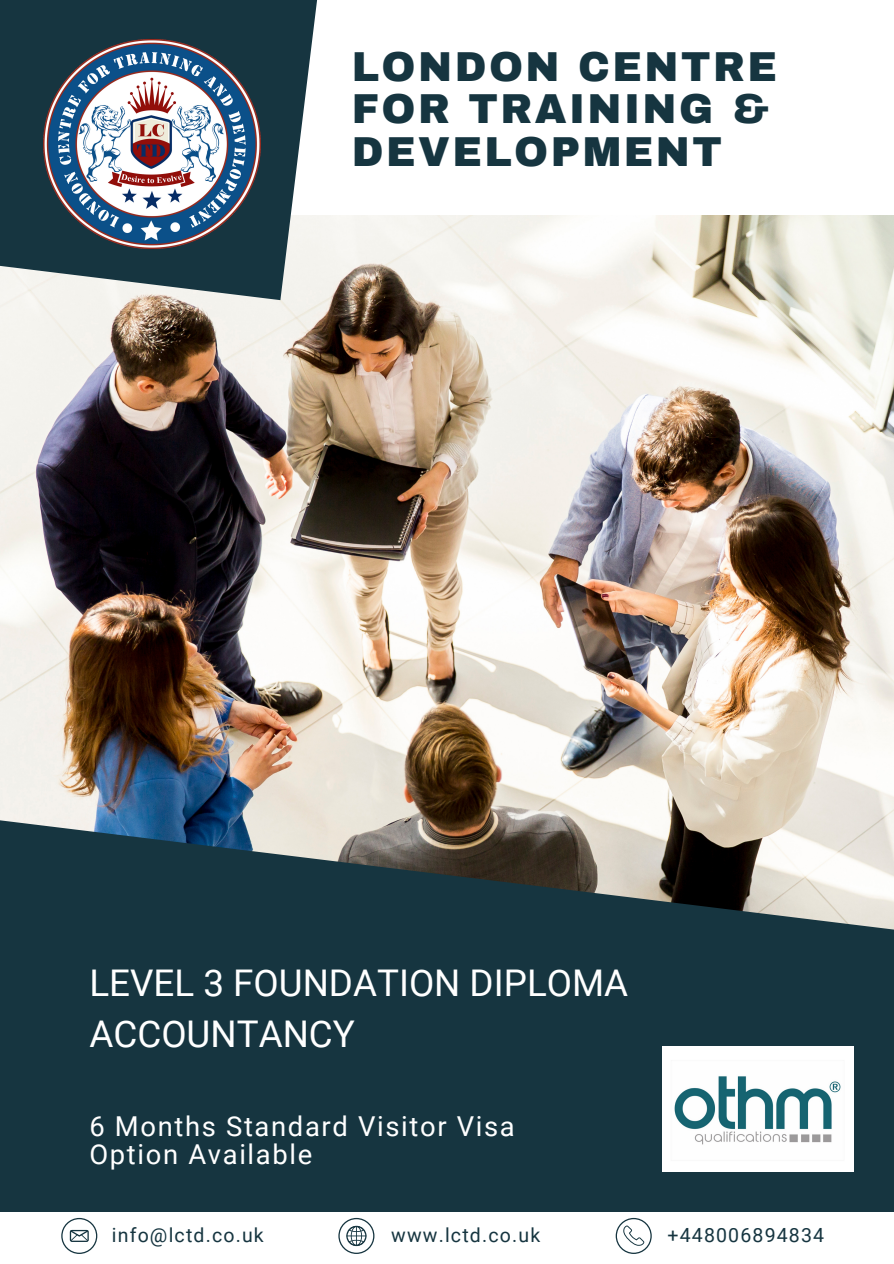
<style>
.page{position:relative;width:894px;height:1264px;background:#fff}
.page>*{position:absolute;margin:0;border:0;box-sizing:border-box;transform-origin:0 0}
.t1{font:900 40.95px/42.8px "Archivo";letter-spacing:.06em;color:#163540}
.t2{font:36.75px "Roboto";color:#fff}
.t3{font:27.45px "Roboto";letter-spacing:.06em;color:#fff}
.t4{font:19.5px "Roboto";letter-spacing:.06em;color:#163540}
</style>
<div class="page">
<img style="left:0;top:215px;width:893px;height:599px">
<svg style="left:0;top:0;width:359px;height:300px;fill:#163540"></svg>
<svg style="left:0;top:814px;width:893px;height:398px;background:#2b454d"></svg>
<img style="left:37px;top:29px;width:231px;height:230px">
<svg style="left:61px;top:1217px;width:36px;height:36px"></svg>
<svg style="left:338px;top:1217px;width:36px;height:36px"></svg>
<svg style="left:615px;top:1217px;width:36px;height:36px"></svg>
<img style="left:662px;top:1046px;width:191px;height:125px">
<p class="t1" style="left:352px;top:45px;width:426px">LONDON CENTRE<br>FOR TRAINING &amp;<br>DEVELOPMENT</p>
<p class="t2" style="left:89px;top:961px;width:540px">LEVEL 3 FOUNDATION DIPLOMA</p>
<p class="t2" style="left:89px;top:1012px;width:267px">ACCOUNTANCY</p>
<p class="t3" style="left:89px;top:1110px;width:427px">6 Months Standard Visitor Visa</p>
<p class="t3" style="left:89px;top:1138px;width:224px">Option Available</p>
<p class="t4" style="left:112px;top:1223px;width:153px">info@lctd.co.uk</p>
<p class="t4" style="left:391px;top:1223px;width:150px">www.lctd.co.uk</p>
<p class="t4" style="left:667px;top:1223px;width:158px">+448006894834</p>
</div>
